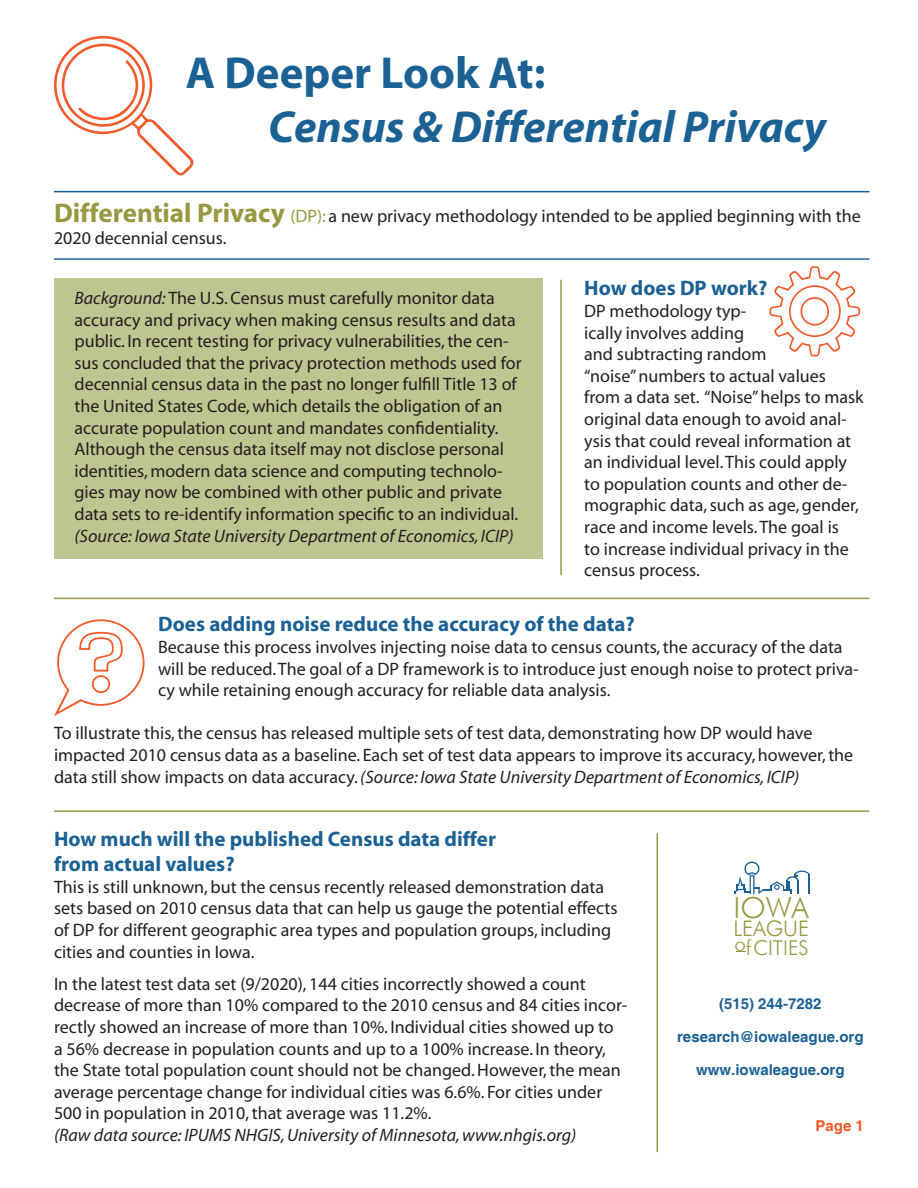
<style>
.page{position:relative;width:918px;height:1188px;background:#fff}
.page>*{position:absolute;margin:0;border:0;box-sizing:border-box;transform-origin:0 0}
.t1{font:italic 700 45px/54px "Myriad";color:#1b6194}
.t2{font:300 28.95px "Futura BT";color:#979840}
.t3{font:300 21.45px "Futura BT";color:#979840}
.t4{font:700 21px/25.2px "Myriad";color:#1b6194}
.t5{font:300 20.4px "Futura BT";color:#979840}
.t6{font:18px/21.6px "Myriad";color:#231f20}
.t7{font:italic 18px "Myriad";color:#231f20}
.t8{font:700 15px "Helvetica";color:#1b6194}
.t9{font:700 15px "Helvetica";color:#f15a2b}
.s1{font-style:normal}
.s2{font-weight:700;font-size:27px;color:#979840}
.s3{color:#979840}
.s4{font-style:italic}
.s5{font-size:20.7px}
</style>
<div class="page">
<div style="left:54px;top:279px;width:488px;height:280px;background:#bfc590"></div>
<hr style="left:54px;top:258px;width:815px;height:2px;background:#1b6194">
<hr style="left:54px;top:191px;width:815px;height:1px;background:#1b6194">
<svg style="left:54px;top:36px;width:140px;height:140px"></svg>
<svg style="left:770px;top:266px;width:90px;height:91px"></svg>
<svg style="left:54px;top:619px;width:91px;height:97px"></svg>
<hr style="left:54px;top:598px;width:815px;height:1px;background:#979840">
<hr style="left:54px;top:810px;width:815px;height:2px;background:#979840">
<hr style="left:656px;top:833px;width:2px;height:319px;background:#979840">
<hr style="left:560px;top:280px;width:2px;height:295px;background:#979840">
<svg style="left:734px;top:861px;width:76px;height:33px"></svg>
<p class="t1" style="left:268px;top:47px;width:559px;text-indent:-82px"><span class="s1">A Deeper Look At:<br></span>Census &amp; Differential Privacy</p>
<p class="t6" style="left:54px;top:206px;width:808px"><span class="s2">Differential Privacy</span> <span class="s3">(DP):</span> a new privacy methodology intended to be applied beginning with the<br>2020 decennial census.</p>
<p class="t4" style="left:584px;top:277px;width:185px">How does DP work?</p>
<p class="t6" style="left:584px;top:301px;width:281px">DP methodology typ-<br>ically involves adding<br>and subtracting random<br>“noise” numbers to actual values from a data set. “Noise” helps to mask original data enough to avoid anal&shy;ysis that could reveal information at an individual level. This could apply to population counts and other de&shy;mographic data, such as age, gender, race and income levels. The goal is<br>to increase individual privacy in the census process.</p>
<p class="t4" style="left:158px;top:613px;width:478px">Does adding noise reduce the accuracy of the data?</p>
<p class="t6" style="left:158px;top:637px;width:702px">Because this process involves injecting noise data to census counts, the accuracy of the data will be reduced. The goal of a DP framework is to introduce just enough noise to protect priva&shy;cy while retaining enough accuracy for reliable data analysis.</p>
<p class="t6" style="left:54px;top:723px;width:801px">To illustrate this, the census has released multiple sets of test data, demonstrating how DP would have impacted 2010 census data as a baseline. Each set of test data appears to improve its accuracy, however, the data still show impacts on data accuracy. <span class="s4">(Source: Iowa State University Department of Economics, ICIP)</span></p>
<p class="t6" style="left:75px;top:288px;width:449px"><span class="s4">Background:</span> The U.S. Census must carefully monitor data accuracy and privacy when making census results and data public. In recent testing for privacy vulnerabilities, the cen&shy;sus concluded that the privacy protection methods used for decennial census data in the past no longer fulfill Title 13 of the United States Code, which details the obligation of an accurate population count and mandates confidentiality.<br>Although the census data itself may not disclose personal identities, modern data science and computing technolo&shy;gies may now be combined with other public and private data sets to re-identify information specific to an individual. <span class="s4">(Source: Iowa State University Department of Economics, ICIP)</span></p>
<p class="t4" style="left:54px;top:827px;width:444px">How much will the published Census data differ from actual values?</p>
<p class="t6" style="left:54px;top:877px;width:565px">This is still unknown, but the census recently released demonstration data sets based on 2010 census data that can help us gauge the potential effects of DP for different geographic area types and population groups, including cities and counties in Iowa.</p>
<p class="t6" style="left:54px;top:974px;width:575px">In the latest test data set (9/2020), 144 cities incorrectly showed a count decrease of more than 10% compared to the 2010 census and 84 cities incor&shy;rectly showed an increase of more than 10%. Individual cities showed up to<br>a 56% decrease in population counts and up to a 100% increase. In theory, the State total population count should not be changed. However, the mean average percentage change for individual cities was 6.6%. For cities under 500 in population in 2010, that average was 11.2%.</p>
<p class="t7" style="left:54px;top:1126px;width:524px">(Raw data source: IPUMS NHGIS, University of Minnesota, www.nhgis.org)</p>
<p class="t2" style="left:733px;top:890px;width:77px">IOWA</p>
<p class="t3" style="left:733px;top:916px;width:77px">LEAGUE</p>
<p class="t5" style="left:735px;top:935px;width:76px"><sup>o</sup><span class="s5">f</span>CITIES</p>
<p class="t8" style="left:719px;top:995px;width:104px">(515) 244-7282</p>
<p class="t8" style="left:677px;top:1028px;width:188px">research@iowaleague.org</p>
<p class="t8" style="left:696px;top:1061px;width:150px">www.iowaleague.org</p>
<p class="t9" style="left:816px;top:1117px;width:50px">Page 1</p>
</div>
